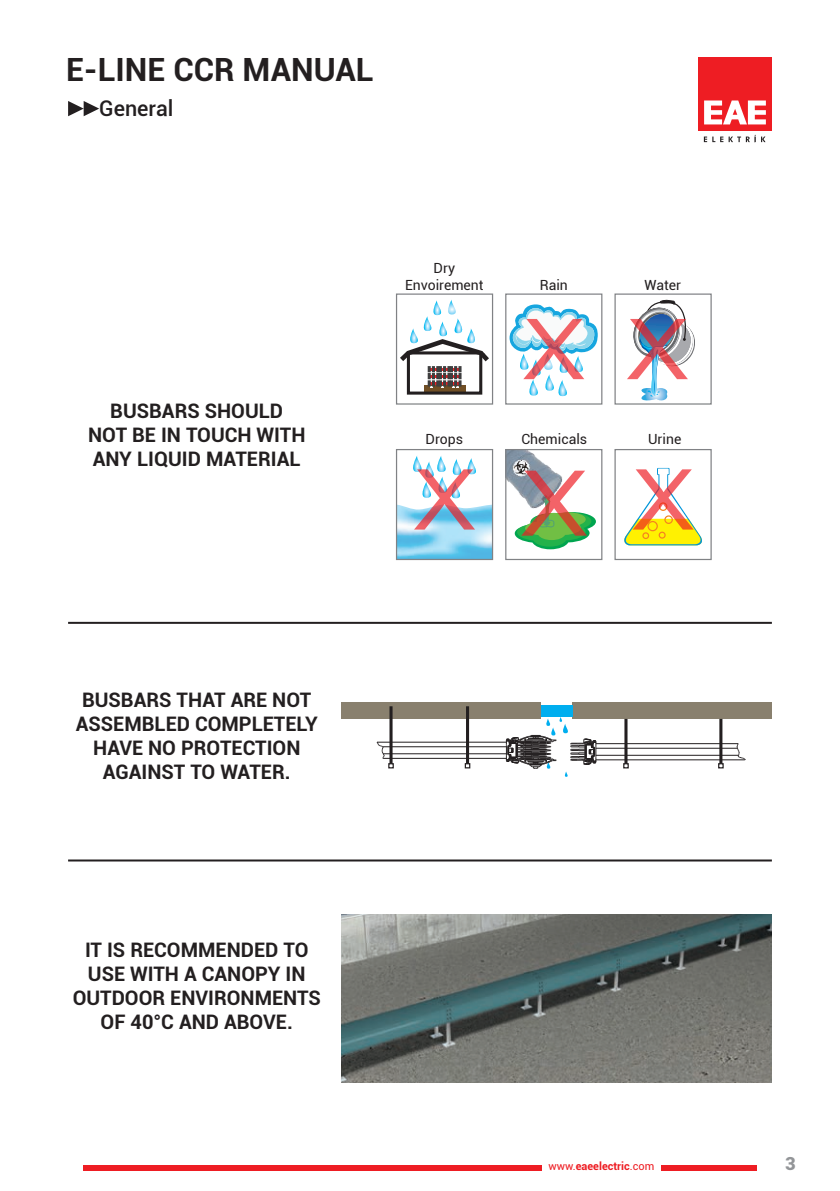
<style>
.page{position:relative;width:840px;height:1191px;background:#fff}
.page>*{position:absolute;margin:0;border:0;box-sizing:border-box;transform-origin:0 0}
.t1{font:700 32px "Roboto";color:#231f20}
.t2{font:500 21.6px "Roboto";color:#231f20}
.t3{font:700 20px/24px "Roboto";color:#231f20;text-align:center}
.t4{font:900 18px "Roboto";color:#939598}
.t5{font:14px/16.8px "Roboto";color:#231f20;text-align:center}
.t6{font:700 11px "Roboto";color:#ee1d23}
.s1{font-weight:400}
</style>
<div class="page">
<div style="left:697px;top:57px;width:74px;height:73px;background:#ee1d23"></div>
<svg style="left:704px;top:100px;width:61px;height:24px"></svg>
<svg style="left:703px;top:137px;width:3px;height:5px"></svg>
<svg style="left:712px;top:135px;width:53px;height:7px"></svg>
<div style="left:84px;top:1164px;width:457px;height:6px;background:#ee1d23"></div>
<div style="left:660px;top:1164px;width:95px;height:6px;background:#ee1d23"></div>
<svg style="left:734px;top:743px;width:11px;height:17px"></svg>
<hr style="left:595px;top:743px;width:142px;height:1px;background:#231f20">
<hr style="left:595px;top:755px;width:143px;height:1px;background:#231f20">
<hr style="left:595px;top:759px;width:149px;height:1px;background:#231f20">
<hr style="left:595px;top:748px;width:142px;height:1px;background:#231f20">
<div style="left:572px;top:702px;width:199px;height:17px;background:#89806e"></div>
<div style="left:341px;top:702px;width:199px;height:17px;background:#89806e"></div>
<div style="left:540px;top:704px;width:32px;height:12px;background:#00aeef"></div>
<svg style="left:464px;top:763px;width:6px;height:5px"></svg>
<hr style="left:389px;top:706px;width:3px;height:57px;background:#231f20">
<svg style="left:465px;top:706px;width:4px;height:57px"></svg>
<svg style="left:623px;top:763px;width:5px;height:5px"></svg>
<svg style="left:718px;top:763px;width:5px;height:5px"></svg>
<hr style="left:624px;top:719px;width:3px;height:44px;background:#231f20">
<hr style="left:719px;top:719px;width:3px;height:44px;background:#231f20">
<hr style="left:377px;top:742px;width:129px;height:1px;background:#231f20">
<hr style="left:383px;top:758px;width:123px;height:1px;background:#231f20">
<hr style="left:383px;top:753px;width:123px;height:1px;background:#231f20">
<hr style="left:382px;top:746px;width:124px;height:1px;background:#231f20">
<svg style="left:505px;top:716px;width:91px;height:61px"></svg>
<svg style="left:376px;top:742px;width:17px;height:26px"></svg>
<div style="left:505px;top:293px;width:97px;height:111px;border:1px solid #808285"></div>
<div style="left:614px;top:293px;width:97px;height:111px;border:1px solid #808285"></div>
<div style="left:423px;top:386px;width:42px;height:7px;background:#704f25"></div>
<div style="left:406px;top:351px;width:76px;height:43px;border:3px solid #231f20"></div>
<svg style="left:397px;top:299px;width:92px;height:88px"></svg>
<div style="left:395px;top:293px;width:98px;height:111px;border:1px solid #808285"></div>
<img style="left:507px;top:451px;width:45px;height:35px">
<svg style="left:514px;top:470px;width:81px;height:80px"></svg>
<div style="left:505px;top:449px;width:97px;height:111px;border:1px solid #808285"></div>
<svg style="left:624px;top:468px;width:78px;height:77px"></svg>
<div style="left:614px;top:449px;width:97px;height:111px;border:1px solid #808285"></div>
<img style="left:397px;top:504px;width:94px;height:54px">
<div style="left:395px;top:449px;width:98px;height:111px;border:1px solid #808285"></div>
<svg style="left:407px;top:456px;width:74px;height:73px"></svg>
<img style="left:627px;top:299px;width:68px;height:102px">
<svg style="left:505px;top:304px;width:92px;height:93px"></svg>
<hr style="left:68px;top:622px;width:703px;height:2px;background:#231f20">
<svg style="left:68px;top:101px;width:31px;height:15px"></svg>
<hr style="left:68px;top:859px;width:703px;height:2px;background:#231f20">
<img style="left:341px;top:914px;width:430px;height:168px">
<h1 class="t1" style="left:66px;top:47px;width:309px">E-LINE CCR MANUAL</h1>
<p class="t2" style="left:99px;top:93px;width:76px">General</p>
<p class="t3" style="left:88px;top:398px;width:219px">BUSBARS SHOULD<br>NOT BE IN TOUCH WITH<br>ANY LIQUID MATERIAL</p>
<p class="t5" style="left:405px;top:259px;width:80px">Dry<br>Envoirement</p>
<p class="t5" style="left:539px;top:276px;width:30px">Rain</p>
<p class="t5" style="left:644px;top:276px;width:38px">Water</p>
<p class="t5" style="left:425px;top:430px;width:39px">Drops</p>
<p class="t5" style="left:521px;top:430px;width:67px">Chemicals</p>
<p class="t5" style="left:647px;top:430px;width:35px">Urine</p>
<p class="t3" style="left:76px;top:687px;width:243px">BUSBARS THAT ARE NOT<br>ASSEMBLED COMPLETELY<br>HAVE NO PROTECTION<br>AGAINST TO WATER.</p>
<p class="t3" style="left:73px;top:937px;width:249px">IT IS RECOMMENDED TO<br>USE WITH A CANOPY IN<br>OUTDOOR ENVIRONMENTS<br>OF 40°C AND ABOVE.</p>
<p class="t6" style="left:548px;top:1158px;width:107px"><span class="s1">www.</span>eaeelectric<span class="s1">.com</span></p>
<p class="t4" style="left:784px;top:1151px;width:12px">3</p>
</div>
